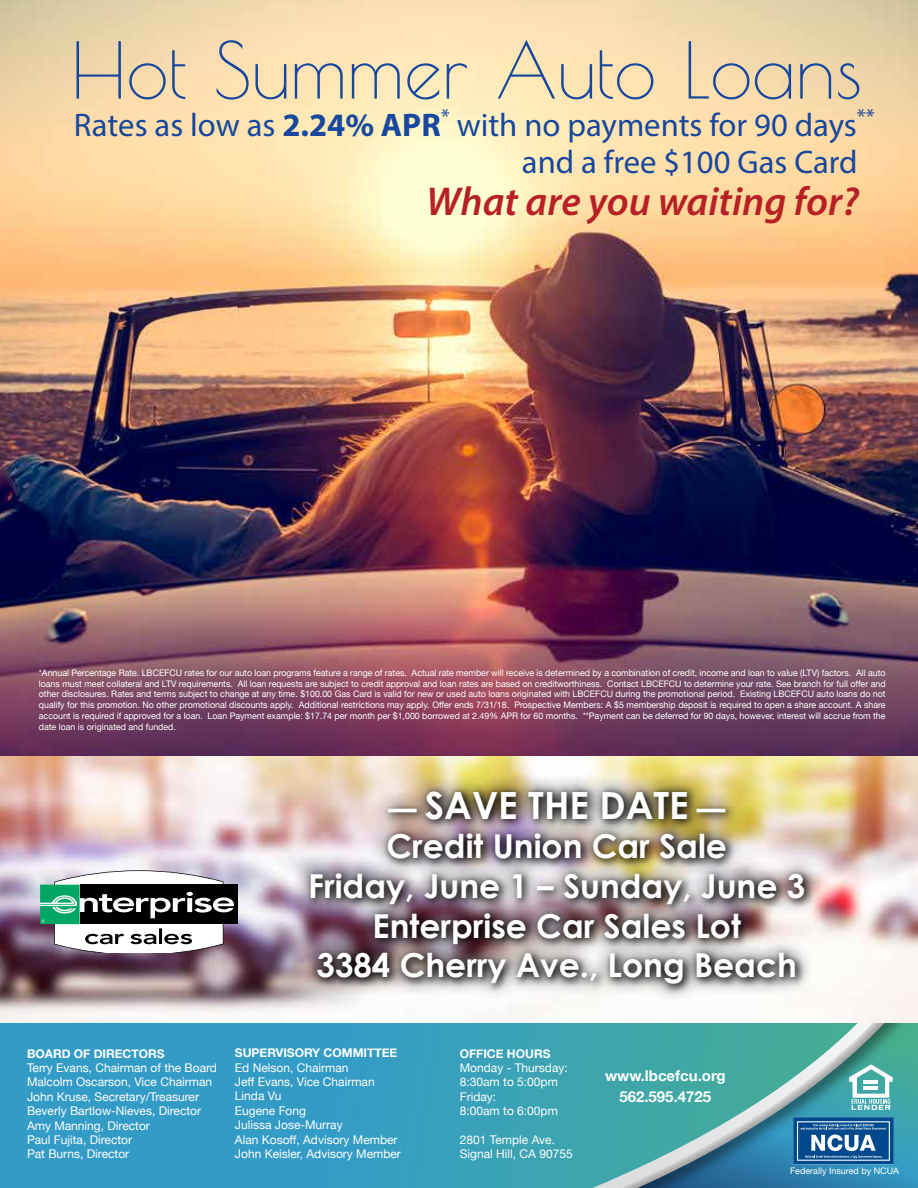
<style>
.page{position:relative;width:918px;height:1188px;background:#fff}
.page>*{position:absolute;margin:0;border:0;box-sizing:border-box;transform-origin:0 0}
.t1{font:76.5px "Poiret One";color:#17479e}
.t2{font:italic 600 40.5px "Myriad Pro";color:#b72126}
.t3{font:700 37.5px "Century Gothic";color:#fff}
.t4{font:700 33px/39.6px "Century Gothic";color:#fff;text-align:center}
.t5{font:32.7px/37px "Myriad Pro";color:#17479e}
.t6{font:700 15px "Helvetica Neue";color:#fff}
.t7{font:12px "Helvetica Neue";color:#fff}
.t8{font:700 12px "Helvetica Neue";color:#fff}
.t9{font:9px/10.8px "Helvetica Neue";color:#fff;text-align:justify}
.s1{font-weight:700}
.s2{font-size:28.5px}
</style>
<div class="page">
<svg style="left:0;top:1023px;width:552px;height:165px;background:#349dc2"></svg>
<img style="left:552px;top:1023px;width:366px;height:165px">
<svg style="left:592px;top:1023px;width:281px;height:165px;background:#4ea2a7"></svg>
<svg style="left:793px;top:1117px;width:101px;height:47px;background:#3b73a6"></svg>
<svg style="left:849px;top:1064px;width:44px;height:46px"></svg>
<img style="left:0;top:0;width:918px;height:1023px">
<div style="left:80px;top:885px;width:158px;height:39px;background:#000"></div>
<svg style="left:40px;top:870px;width:194px;height:82px"></svg>
<img style="left:292px;top:774px;width:530px;height:228px">
<h1 class="t1" style="left:71px;top:25px;width:793px">Hot Summer Auto Loans</h1>
<p class="t5" style="left:522px;top:106px;width:354px;text-indent:-448px">Rates as low as <span class="s1">2.24% APR</span><sup>*</sup> with no payments for 90 days<sup>** </sup>and a free $100 Gas Card</p>
<h1 class="t2" style="left:426px;top:176px;width:434px">What are you waiting for?</h1>
<p class="t9" style="left:39px;top:668px;width:848px">*Annual Percentage Rate. LBCEFCU rates for our auto loan programs feature a range of rates. Actual rate member will receive is determined by a combination of credit, income and loan to value (LTV) factors. All auto loans must meet collateral and LTV requirements. All loan requests are subject to credit approval and loan rates are based on creditworthiness. Contact LBCEFCU to determine your rate. See branch for full offer and other disclosures. Rates and terms subject to change at any time. $100.00 Gas Card is valid for new or used auto loans originated with LBCEFCU during the promotional period. Existing LBCEFCU auto loans do not qualify for this promotion. No other promotional discounts apply. Additional restrictions may apply. Offer ends 7/31/18. Prospective Members: A $5 membership deposit is required to open a share account. A share account is required if approved for a loan. Loan Payment example: $17.74 per month per $1,000 borrowed at 2.49% APR for 60 months. **Payment can be deferred for 90 days, however, interest will accrue from the date loan is originated and funded.</p>
<p class="t3" style="left:388px;top:777px;width:338px"><span class="s2">—</span> SAVE THE DATE <span class="s2">—</span></p>
<p class="t4" style="left:308px;top:825px;width:498px">Credit Union Car Sale<br>Friday, June 1 – Sunday, June 3<br>Enterprise Car Sales Lot<br>3384 Cherry Ave., Long Beach</p>
<p class="t8" style="left:27px;top:1044px;width:139px">BOARD OF DIRECTORS</p>
<p class="t8" style="left:235px;top:1043px;width:164px">SUPERVISORY COMMITTEE</p>
<p class="t8" style="left:460px;top:1044px;width:92px">OFFICE HOURS</p>
<p class="t7" style="left:27px;top:1059px;width:192px">Terry Evans, Chairman of the Board</p>
<p class="t7" style="left:235px;top:1059px;width:115px">Ed Nelson, Chairman</p>
<p class="t7" style="left:460px;top:1059px;width:110px">Monday - Thursday:</p>
<p class="t6" style="left:605px;top:1064px;width:122px">www.lbcefcu.org</p>
<p class="t7" style="left:27px;top:1073px;width:187px">Malcolm Oscarson, Vice Chairman</p>
<p class="t7" style="left:235px;top:1073px;width:141px">Jeff Evans, Vice Chairman</p>
<p class="t7" style="left:460px;top:1073px;width:100px">8:30am to 5:00pm</p>
<p class="t7" style="left:27px;top:1088px;width:174px">John Kruse, Secretary/Treasurer</p>
<p class="t7" style="left:235px;top:1087px;width:48px">Linda Vu</p>
<p class="t7" style="left:460px;top:1088px;width:38px">Friday:</p>
<p class="t6" style="left:619px;top:1085px;width:93px">562.595.4725</p>
<p class="t7" style="left:27px;top:1102px;width:176px">Beverly Bartlow-Nieves, Director</p>
<p class="t7" style="left:235px;top:1102px;width:73px">Eugene Fong</p>
<p class="t7" style="left:460px;top:1102px;width:100px">8:00am to 6:00pm</p>
<p class="t7" style="left:27px;top:1117px;width:124px">Amy Manning, Director</p>
<p class="t7" style="left:235px;top:1116px;width:109px">Julissa Jose-Murray</p>
<p class="t7" style="left:27px;top:1131px;width:107px">Paul Fujita, Director</p>
<p class="t7" style="left:235px;top:1131px;width:164px">Alan Kosoff, Advisory Member</p>
<p class="t7" style="left:460px;top:1131px;width:97px">2801 Temple Ave.</p>
<p class="t7" style="left:27px;top:1145px;width:104px">Pat Burns, Director</p>
<p class="t7" style="left:235px;top:1145px;width:168px">John Keisler, Advisory Member</p>
<p class="t7" style="left:460px;top:1145px;width:114px">Signal Hill, CA 90755</p>
<p class="t9" style="left:790px;top:1166px;width:111px">Federally Insured by NCUA</p>
</div>
